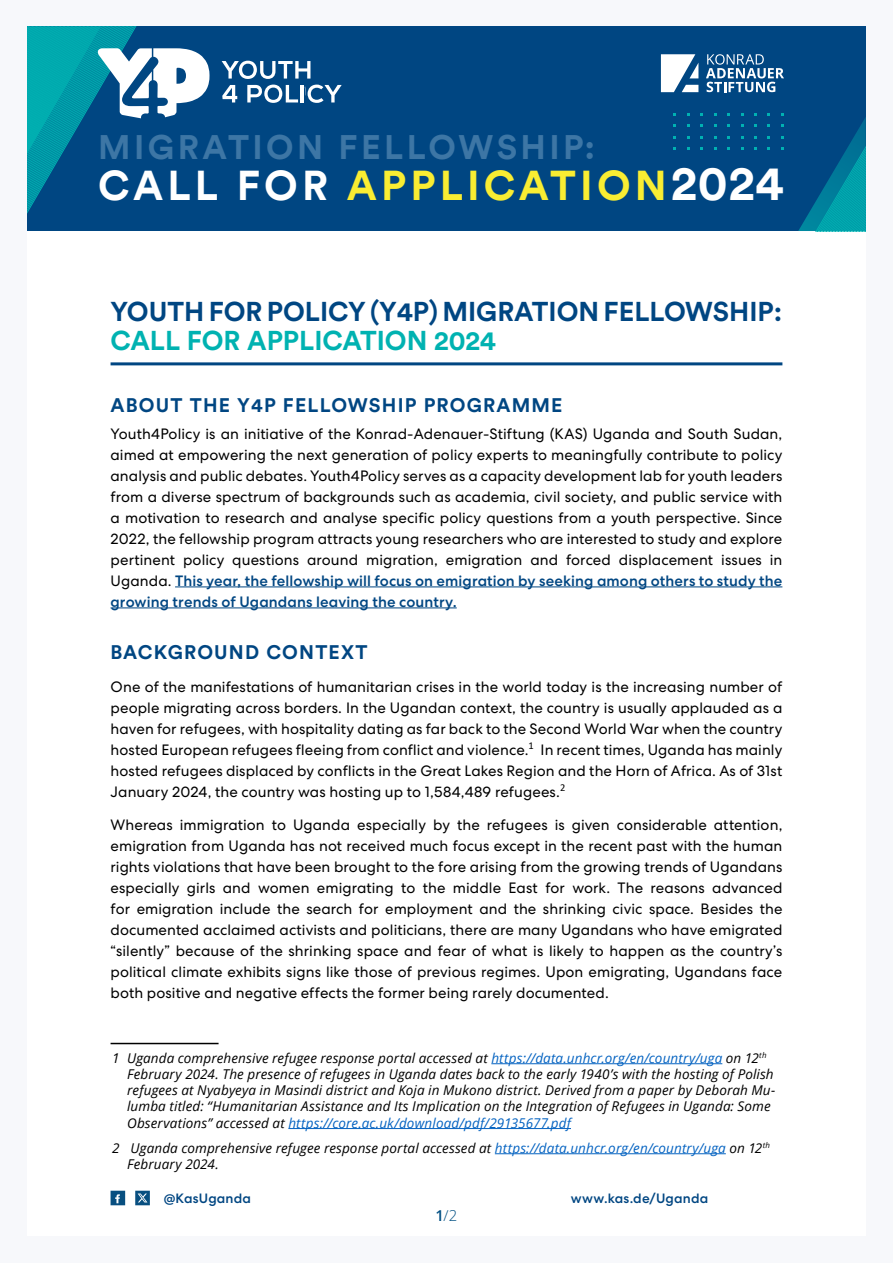
<style>
.page{position:relative;width:893px;height:1263px;background:#fff}
.page>*{position:absolute;margin:0;border:0;box-sizing:border-box;transform-origin:0 0}
.t1{font:700 41.7px "Circular";letter-spacing:.1em;color:#f9ed32}
.t2{font:700 34.05px "Circular";letter-spacing:.1em;color:#3d76a5}
.t3{font:700 27px "Circular Std";color:#004682}
.t4{font:700 27px "Circular Std";color:#00b2b1}
.t5{font:700 19.5px "Circular Std";letter-spacing:.06em;color:#004682}
.t6{font:15px/21px "Centra No 2";letter-spacing:.005em;color:#000;text-align:justify}
.t7{font:300 15px "Open Sans";color:#004f83}
.t8{font:italic 13.5px/16.2px "Open Sans";letter-spacing:.01em;color:#000}
.t9{font:500 13.5px "Centra No 2";letter-spacing:.01em;color:#004682}
.s1{color:#fff}
.s2{font-size:47.85px;color:#fff}
.s3{font-weight:500;color:#004682}
.s4{color:#0563c1}
.s5{font-weight:600}
</style>
<div class="page">
<hr style="left:175px;top:586px;width:607px;height:1px;background:#004682">
<hr style="left:111px;top:607px;width:346px;height:1px;background:#004682">
<hr style="left:111px;top:1043px;width:108px;height:1px;background:#000">
<hr style="left:491px;top:1063px;width:231px;height:1px;background:#0563c1">
<hr style="left:288px;top:1128px;width:283px;height:1px;background:#0563c1">
<hr style="left:495px;top:1153px;width:231px;height:1px;background:#0563c1">
<div style="left:27px;top:27px;width:839px;height:204px;background:#004682"></div>
<svg style="left:706px;top:54px;width:78px;height:38px"></svg>
<svg style="left:661px;top:54px;width:37px;height:38px"></svg>
<svg style="left:27px;top:27px;width:183px;height:187px"></svg>
<svg style="left:222px;top:61px;width:88px;height:18px"></svg>
<svg style="left:222px;top:85px;width:15px;height:17px"></svg>
<svg style="left:247px;top:85px;width:51px;height:18px"></svg>
<hr style="left:301px;top:85px;width:3px;height:17px;background:#fff">
<svg style="left:305px;top:85px;width:37px;height:18px"></svg>
<svg style="left:673px;top:113px;width:193px;height:118px"></svg>
<hr style="left:111px;top:362px;width:671px;height:3px;background:#004682">
<svg style="left:111px;top:1191px;width:14px;height:14px"></svg>
<svg style="left:135px;top:1191px;width:15px;height:14px"></svg>
<h2 class="t2" style="left:98px;top:125px;width:498px">MIGRATION FELLOWSHIP:</h2>
<h1 class="t1" style="left:98px;top:158px;width:687px"><span class="s1">CALL FOR</span> APPLICATION<span class="s2">2024</span></h1>
<h3 class="t3" style="left:111px;top:294px;width:673px">YOUTH FOR POLICY (Y4P) MIGRATION FELLOWSHIP:</h3>
<h3 class="t4" style="left:111px;top:323px;width:387px">CALL FOR APPLICATION 2024</h3>
<h3 class="t5" style="left:111px;top:392px;width:454px">ABOUT THE Y4P FELLOWSHIP PROGRAMME</h3>
<p class="t6" style="left:111px;top:423px;width:673px">Youth4Policy is an initiative of the Konrad-Adenauer-Stiftung (KAS) Uganda and South Sudan, aimed at empowering the next generation of policy experts to meaningfully contribute to policy analysis and public debates. Youth4Policy serves as a capacity development lab for youth leaders from a diverse spectrum of backgrounds such as academia, civil society, and public service with a motivation to research and analyse specific policy questions from a youth perspective. Since 2022, the fellowship program attracts young researchers who are interested to study and explore pertinent policy questions around migration, emigration and forced displacement issues in Uganda. <span class="s3">This year, the fellowship will focus on emigration by seeking among others to study the growing trends of Ugandans leaving the country.</span></p>
<h3 class="t5" style="left:111px;top:640px;width:258px">BACKGROUND CONTEXT</h3>
<p class="t6" style="left:111px;top:676px;width:673px">One of the manifestations of humanitarian crises in the world today is the increasing number of people migrating across borders. In the Ugandan context, the country is usually applauded as a haven for refugees, with hospitality dating as far back to the Second World War when the country hosted European refugees fleeing from conflict and violence.<sup>1</sup> In recent times, Uganda has mainly hosted refugees displaced by conflicts in the Great Lakes Region and the Horn of Africa. As of 31st January 2024, the country was hosting up to 1,584,489 refugees.<sup>2</sup></p>
<p class="t6" style="left:111px;top:814px;width:673px">Whereas immigration to Uganda especially by the refugees is given considerable attention, emigration from Uganda has not received much focus except in the recent past with the human rights violations that have been brought to the fore arising from the growing trends of Ugandans especially girls and women emigrating to the middle East for work. The reasons advanced for emigration include the search for employment and the shrinking civic space. Besides the documented acclaimed activists and politicians, there are many Ugandans who have emigrated “silently” because of the shrinking space and fear of what is likely to happen as the country’s political climate exhibits signs like those of previous regimes. Upon emigrating, Ugandans face both positive and negative effects the former being rarely documented.</p>
<p class="t8" style="left:127px;top:1049px;width:650px;text-indent:-15px">1 Uganda comprehensive refugee response portal accessed at <span class="s4">https://data.unhcr.org/en/country/uga</span> on 12<sup>th </sup>February 2024. The presence of refugees in Uganda dates back to the early 1940’s with the hosting of Polish refugees at Nyabyeya in Masindi district and Koja in Mukono district. Derived from a paper by Deborah Mu&shy;lumba titled: “Humanitarian Assistance and Its Implication on the Integration of Refugees in Uganda: Some Observations” accessed at <span class="s4">https://core.ac.uk/download/pdf/29135677.pdf</span></p>
<p class="t8" style="left:127px;top:1139px;width:644px;text-indent:-15px">2 Uganda comprehensive refugee response portal accessed at <span class="s4">https://data.unhcr.org/en/country/uga</span> on 12<sup>th<br></sup>February 2024.</p>
<p class="t9" style="left:164px;top:1190px;width:89px">@KasUganda</p>
<p class="t9" style="left:571px;top:1190px;width:139px">www.kas.de/Uganda</p>
<p class="t7" style="left:435px;top:1205px;width:24px"><span class="s5">1</span>/2</p>
</div>
